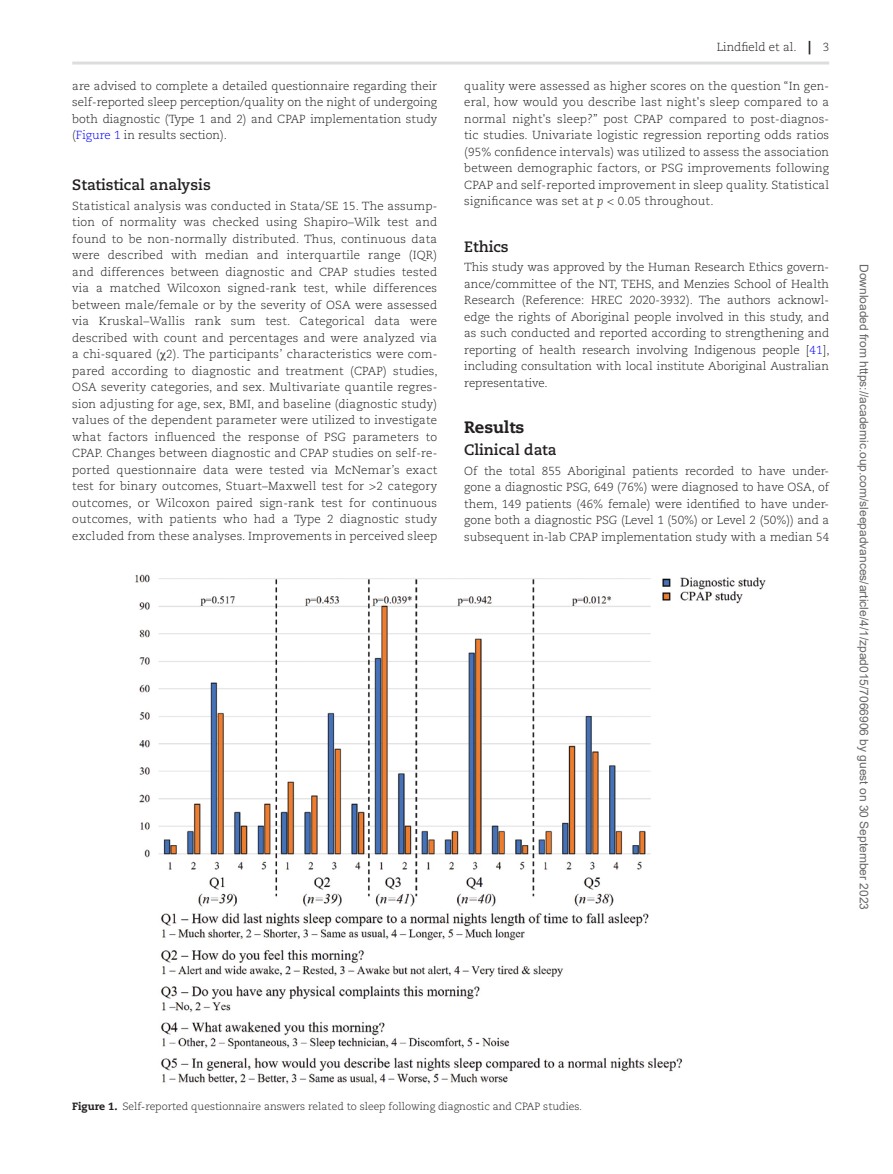
<style>
.page{position:relative;width:893px;height:1174px;background:#fff}
.page>*{position:absolute;margin:0;border:0;box-sizing:border-box;transform-origin:0 0}
.t1{font:800 16.5px "Caecilia LT Std";color:#231f20}
.t2{font:700 15px "Caecilia LT Std";color:#231f20}
.t3{font:12px "Arial";color:#666}
.t4{font:300 11.7px/16.5px "Caecilia LT Std";color:#231f20;text-align:justify}
.t5{font:300 10.5px "Caecilia LT Std";color:#231f20}
.s1{color:#00f}
.s2{font-family:"Gandhari Unicode";font-weight:400}
.s3{font-weight:800;font-size:13.5px}
.s4{font-style:italic}
.s5{font-weight:800}
</style>
<div class="page">
<hr style="left:72px;top:62px;width:757px;height:3px;background:#dcdddf">
<img style="left:135px;top:574px;width:631px;height:510px">
<p class="t4" style="left:72px;top:78px;width:366px">are advised to complete a detailed questionnaire regarding their self-reported sleep perception/quality on the night of undergoing both diagnostic (Type 1 and 2) and CPAP implementation study (<span class="s1">Figure 1</span> in results section).</p>
<p class="t2" style="left:72px;top:176px;width:140px">Statistical analysis</p>
<p class="t4" style="left:72px;top:198px;width:367px">Statistical analysis was conducted in Stata/SE 15. The assump&shy;tion of normality was checked using Shapiro–Wilk test and found to be non-normally distributed. Thus, continuous data were described with median and interquartile range (IQR) and differences between diagnostic and CPAP studies tested via a matched Wilcoxon signed-rank test, while differences between male/female or by the severity of OSA were assessed via Kruskal–Wallis rank sum test. Categorical data were described with count and percentages and were analyzed via a chi-squared (<span class="s2">χ</span>2). The participants’ characteristics were com&shy;pared according to diagnostic and treatment (CPAP) studies, OSA severity categories, and sex. Multivariate quantile regres&shy;sion adjusting for age, sex, BMI, and baseline (diagnostic study) values of the dependent parameter were utilized to investigate what factors influenced the response of PSG parameters to CPAP. Changes between diagnostic and CPAP studies on self-re&shy;ported questionnaire data were tested via McNemar’s exact test for binary outcomes, Stuart–Maxwell test for &gt;2 category outcomes, or Wilcoxon paired sign-rank test for continuous outcomes, with patients who had a Type 2 diagnostic study excluded from these analyses. Improvements in perceived sleep</p>
<p class="t4" style="left:717px;top:39px;width:114px">Lindfield et al. <span class="s3">|</span> 3</p>
<p class="t4" style="left:464px;top:78px;width:366px">quality were assessed as higher scores on the question “In gen&shy;eral, how would you describe last night's sleep compared to a normal night's sleep?” post CPAP compared to post-diagnos&shy;tic studies. Univariate logistic regression reporting odds ratios (95% confidence intervals) was utilized to assess the association between demographic factors, or PSG improvements following CPAP and self-reported improvement in sleep quality. Statistical significance was set at <span class="s4">p</span> &lt; 0.05 throughout.</p>
<p class="t2" style="left:464px;top:238px;width:46px">Ethics</p>
<p class="t4" style="left:464px;top:259px;width:367px">This study was approved by the Human Research Ethics govern&shy;ance/committee of the NT, TEHS, and Menzies School of Health Research (Reference: HREC 2020-3932). The authors acknowl&shy;edge the rights of Aboriginal people involved in this study, and as such conducted and reported according to strengthening and reporting of health research involving Indigenous people [<span class="s1">41</span>], including consultation with local institute Aboriginal Australian representative.</p>
<h1 class="t1" style="left:464px;top:417px;width:62px">Results</h1>
<p class="t2" style="left:464px;top:441px;width:94px">Clinical data</p>
<p class="t4" style="left:464px;top:463px;width:366px">Of the total 855 Aboriginal patients recorded to have under&shy;gone a diagnostic PSG, 649 (76%) were diagnosed to have OSA, of them, 149 patients (46% female) were identified to have under&shy;gone both a diagnostic PSG (Level 1 (50%) or Level 2 (50%)) and a subsequent in-lab CPAP implementation study with a median 54</p>
<p class="t3" style="left:868px;top:264px;width:648px;rotate:90deg">Downloaded from https://academic.oup.com/sleepadvances/article/4/1/zpad015/7066906 by guest on 30 September 2023</p>
<p class="t5" style="left:72px;top:1100px;width:511px"><span class="s5">Figure 1.</span> Self-reported questionnaire answers related to sleep following diagnostic and CPAP studies.</p>
</div>
